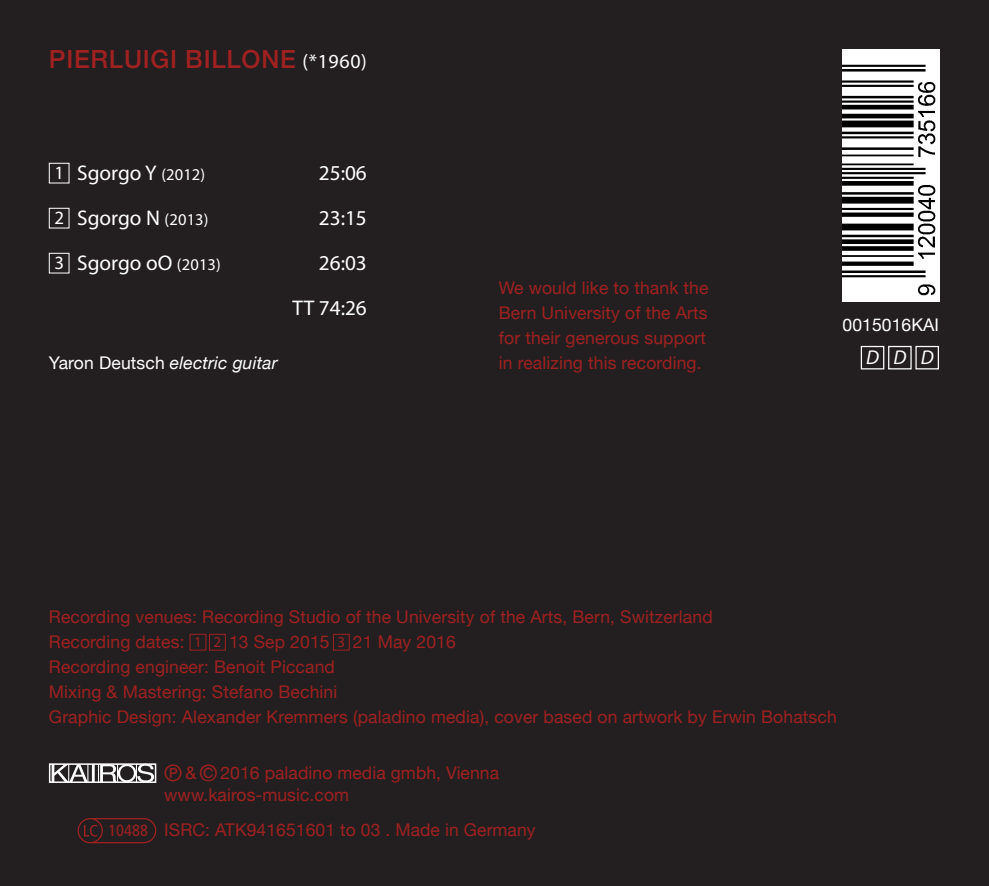
<style>
.page{position:relative;width:989px;height:886px;background:#231f20}
.page>*{position:absolute;margin:0;border:0;box-sizing:border-box;transform-origin:0 0}
.t1{font:500 25px "Helvetica Neue";letter-spacing:.03em;color:#9f2121}
.t2{font:21.25px/45px "Myriad Pro";color:#fff;text-align:right}
.t3{font:italic 20px "Myriad Pro";color:#fff}
.t4{font:17.5px/25px "Helvetica Neue";letter-spacing:.01em;color:#9f2121}
.t5{font:italic 17.5px "Helvetica Neue";letter-spacing:.01em;color:#fff}
.t6{font:17.5px "Helvetica Neue";letter-spacing:.005em;color:#fff}
.s1{font-family:"Myriad Pro";font-weight:400;font-size:20px;color:#fff}
.s2{font-size:18.75px}
.s3{font-size:16.5px}
.s4{font-style:normal}
.s5{font-family:"Myriad Pro";font-size:15px}
.s6{font-size:22.5px}
.s7{font-family:"Frutiger";font-stretch:condensed;font-size:16.25px}
</style>
<div class="page">
<img style="left:842px;top:50px;width:97px;height:252px">
<div style="left:860px;top:346px;width:24px;height:23px;border:1px solid #fff"></div>
<div style="left:888px;top:346px;width:23px;height:23px;border:1px solid #fff"></div>
<div style="left:915px;top:346px;width:24px;height:23px;border:1px solid #fff"></div>
<div style="left:49px;top:163px;width:20px;height:20px;border:1px solid #fff"></div>
<div style="left:49px;top:208px;width:20px;height:20px;border:1px solid #fff"></div>
<div style="left:49px;top:253px;width:20px;height:20px;border:1px solid #fff"></div>
<div style="left:190px;top:634px;width:16px;height:16px;border:1px solid #9f2121"></div>
<div style="left:209px;top:634px;width:17px;height:16px;border:1px solid #9f2121"></div>
<div style="left:333px;top:634px;width:16px;height:16px;border:1px solid #9f2121"></div>
<svg style="left:78px;top:818px;width:78px;height:25px"></svg>
<div style="left:49px;top:763px;width:107px;height:20px;border:2px solid #fff"></div>
<svg style="left:52px;top:764px;width:102px;height:18px"></svg>
<h1 class="t1" style="left:49px;top:39px;width:319px">PIERLUIGI BILLONE <span class="s1">(*1960)</span></h1>
<p class="t2" style="left:54px;top:150px;width:152px"><span class="s2">1</span> Sgorgo Y <span class="s3">(2012)</span></p>
<p class="t2" style="left:319px;top:150px;width:50px">25:06</p>
<p class="t2" style="left:54px;top:195px;width:156px"><span class="s2">2</span> Sgorgo N <span class="s3">(2013)</span></p>
<p class="t2" style="left:319px;top:195px;width:50px">23:15</p>
<p class="t2" style="left:54px;top:240px;width:168px"><span class="s2">3</span> Sgorgo oO <span class="s3">(2013)</span></p>
<p class="t2" style="left:292px;top:240px;width:76px">26:03<br>TT 74:26</p>
<p class="t4" style="left:499px;top:277px;width:211px;text-align:justify">We would like to thank the Bern University of the Arts for their generous support</p>
<p class="t5" style="left:49px;top:351px;width:230px"><span class="s4">Yaron Deutsch</span> electric guitar</p>
<p class="t4" style="left:499px;top:352px;width:204px">in realizing this recording.</p>
<p class="t6" style="left:842px;top:312px;width:98px">0015016KAI</p>
<p class="t3" style="left:866px;top:345px;width:69px">DDD</p>
<p class="t4" style="left:49px;top:606px;width:789px">Recording venues: Recording Studio of the University of the Arts, Bern, Switzerland<br>Recording dates: <span class="s5">1 2</span> 13 Sep 2015 <span class="s5">3</span> 21 May 2016<br>Recording engineer: Benoit Piccand<br>Mixing &amp; Mastering: Stefano Bechini<br>Graphic Design: Alexander Kremmers (paladino media), cover based on artwork by Erwin Bohatsch</p>
<p class="t4" style="left:164px;top:762px;width:336px;line-height:22.5px"><span class="s6">℗</span> &amp; <span class="s6">©</span> 2016 paladino media gmbh, Vienna www.kairos-music.com</p>
<p class="t4" style="left:108px;top:819px;width:429px"><span class="s7">10488</span> ISRC: ATK941651601 to 03 . Made in Germany</p>
</div>
